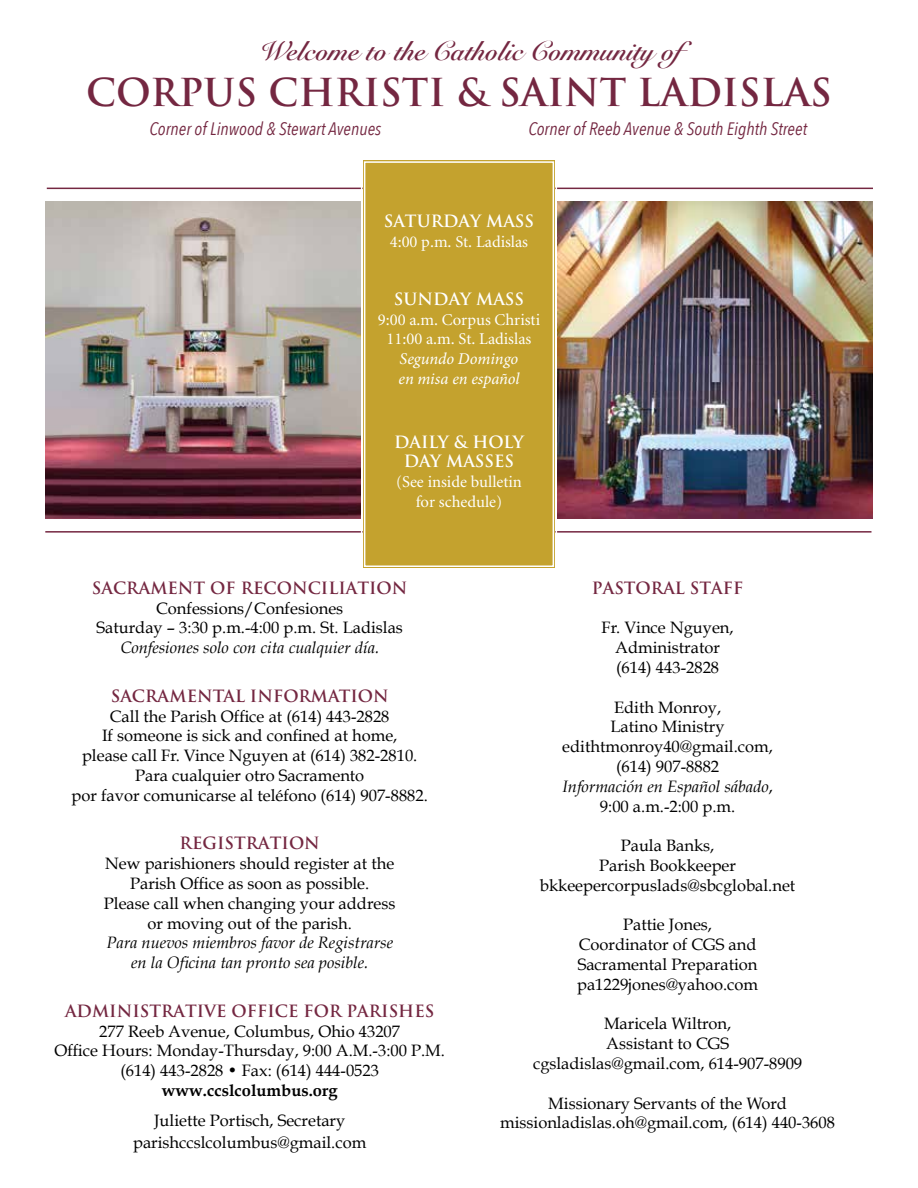
<style>
.page{position:relative;width:918px;height:1188px;background:#fff}
.page>*{position:absolute;margin:0;border:0;box-sizing:border-box;transform-origin:0 0}
.t1{font:700 37.5px "Trajan";color:#742741}
.t2{font:700 27px "Snell Roundhand";color:#742741}
.t3{font:italic 18px "Avenir Next Condensed";color:#742741}
.t4{font:16.5px/19.8px "Book Antiqua";color:#000;text-align:center}
.t5{font:16.5px/19.8px "Minion";color:#fff;text-align:center}
.t6{font:700 16.5px "Trajan";color:#742741}
.s1{font-family:"Trajan";font-weight:700}
.s2{font-family:"Minion Pro";font-style:italic}
.s3{font-family:"Trajan";font-weight:700;color:#742741}
.s4{font-style:italic}
.s5{font-weight:700}
</style>
<div class="page">
<hr style="left:45px;top:531px;width:826px;height:2px;background:#742741">
<hr style="left:47px;top:188px;width:826px;height:1px;background:#742741">
<div style="left:360px;top:160px;width:198px;height:408px;background:#c4a22e"></div>
<div style="left:364px;top:161px;width:190px;height:406px;border:1px solid #fff"></div>
<img style="left:46px;top:201px;width:315px;height:318px">
<img style="left:557px;top:201px;width:315px;height:318px">
<p class="t2" style="left:260px;top:28px;width:450px">Welcome to the Catholic Community of</p>
<p class="t1" style="left:86px;top:69px;width:747px">CORPUS CHRISTI &amp; SAINT LADISLAS</p>
<p class="t3" style="left:150px;top:118px;width:233px">Corner of Linwood &amp; Stewart Avenues</p>
<p class="t3" style="left:529px;top:118px;width:280px">Corner of Reeb Avenue &amp; South Eighth Street</p>
<p class="t5" style="left:384px;top:213px;width:152px"><span class="s1">SATURDAY MASS<br></span>4:00 p.m. St. Ladislas</p>
<p class="t5" style="left:378px;top:290px;width:164px"><span class="s1">SUNDAY MASS<br></span>9:00 a.m. Corpus Christi<br>11:00 a.m. St. Ladislas<br><span class="s2">Segundo Domingo<br>en misa en español</span></p>
<p class="t5" style="left:394px;top:433px;width:131px"><span class="s1">DAILY &amp; HOLY<br>DAY MASSES </span>(See inside bulletin for schedule)</p>
<p class="t4" style="left:92px;top:578px;width:317px"><span class="s3">SACRAMENT OF RECONCILIATION </span>Confessions/Confesiones<br>Saturday – 3:30 p.m.-4:00 p.m. St. Ladislas <span class="s4">Confesiones solo con cita cualquier día.</span></p>
<p class="t4" style="left:72px;top:686px;width:358px"><span class="s3">SACRAMENTAL INFORMATION<br></span>Call the Parish Office at (614) 443-2828<br>If someone is sick and confined at home,<br>please call Fr. Vince Nguyen at (614) 382-2810.<br>Para cualquier otro Sacramento<br>por favor comunicarse al teléfono (614) 907-8882.</p>
<p class="t4" style="left:104px;top:834px;width:293px"><span class="s3">REGISTRATION<br></span>New parishioners should register at the Parish Office as soon as possible.<br>Please call when changing your address or moving out of the parish.<br><span class="s4">Para nuevos miembros favor de Registrarse en la Oficina tan pronto sea posible.</span></p>
<p class="t4" style="left:55px;top:1001px;width:392px"><span class="s3">ADMINISTRATIVE OFFICE FOR PARISHES </span>277 Reeb Avenue, Columbus, Ohio 43207<br>Office Hours: Monday-Thursday, 9:00 A.M.-3:00 P.M. (614) 443-2828 • Fax: (614) 444-0523 <span class="s5">www.ccslcolumbus.org</span></p>
<p class="t4" style="left:133px;top:1110px;width:235px;line-height:21.6px">Juliette Portisch, Secretary parishccslcolumbus@gmail.com</p>
<p class="t6" style="left:592px;top:578px;width:153px">PASTORAL STAFF</p>
<p class="t4" style="left:602px;top:618px;width:134px">Fr. Vince Nguyen,<br>Administrator (614) 443-2828</p>
<p class="t4" style="left:562px;top:697px;width:212px">Edith Monroy,<br>Latino Ministry edithtmonroy40@gmail.com, (614) 907-8882<br><span class="s4">Información en Español sábado</span>,<br>9:00 a.m.-2:00 p.m.</p>
<p class="t4" style="left:540px;top:836px;width:257px">Paula Banks,<br>Parish Bookkeeper bkkeepercorpuslads@sbcglobal.net</p>
<p class="t4" style="left:577px;top:915px;width:182px">Pattie Jones,<br>Coordinator of CGS and<br>Sacramental Preparation pa1229jones@yahoo.com</p>
<p class="t4" style="left:533px;top:1014px;width:271px">Maricela Wiltron,<br>Assistant to CGS cgsladislas@gmail.com, 614-907-8909</p>
<p class="t4" style="left:500px;top:1093px;width:336px">Missionary Servants of the Word missionladislas.oh@gmail.com, (614) 440-3608</p>
</div>
